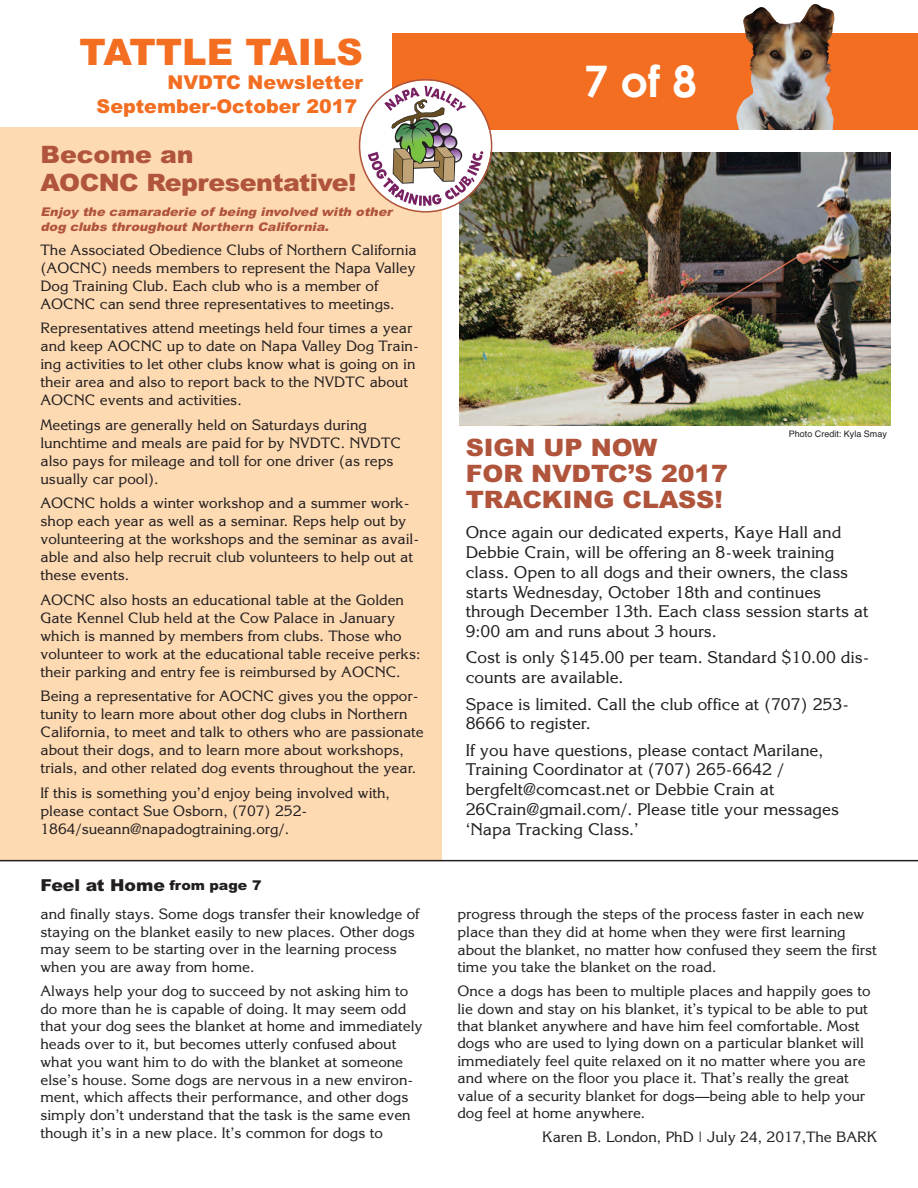
<style>
.page{position:relative;width:918px;height:1188px;background:#fff}
.page>*{position:absolute;margin:0;border:0;box-sizing:border-box;transform-origin:0 0}
.t1{font:700 43.5px "Century Gothic";color:#fff}
.t2{font:900 36.6px "Arial";color:#f36e21}
.t3{font:900 24px/25.8px "Arial";letter-spacing:-.005em;color:#b0543b;scale:1.05 1}
.t4{font:900 19.05px/23.7px "Arial";color:#f36e21;text-align:right}
.t5{font:16.5px/19.8px "Korinna";color:#231f20}
.t6{font:900 16.5px "Arial";letter-spacing:-.005em;color:#231f20;scale:1.05 1}
.t7{font:14.7px/18px "Korinna";color:#231f20}
.t8{font:italic 900 12px/15.3px "Arial";color:#b0543b;scale:1.05 1}
.t9{font:9px "Helvetica";color:#231f20}
.s1{font-size:13.5px}
</style>
<div class="page">
<div style="left:393px;top:33px;width:525px;height:97px;background:#f36e21"></div>
<img style="left:736px;top:4px;width:99px;height:126px">
<div style="left:0;top:127px;width:442px;height:732px;background:#fedab3"></div>
<img style="left:460px;top:153px;width:431px;height:272px">
<img style="left:359px;top:79px;width:133px;height:134px">
<hr style="left:0;top:860px;width:918px;height:1px;background:#231f20">
<h2 class="t2" style="left:79px;top:31px;width:285px">TATTLE TAILS</h2>
<p class="t4" style="left:97px;top:71px;width:268px">NVDTC Newsletter<br>September-October 2017</p>
<h3 class="t3" style="left:41px;top:141px;width:303px;line-height:28.2px">Become an<br>AOCNC Representative!</h3>
<p class="t8" style="left:41px;top:204px;width:340px">Enjoy the camaraderie of being involved with other dog clubs throughout Northern California.</p>
<p class="t7" style="left:40px;top:241px;width:378px">The Associated Obedience Clubs of Northern California (AOCNC) needs members to represent the Napa Valley Dog Training Club. Each club who is a member of AOCNC can send three representatives to meetings.</p>
<p class="t7" style="left:40px;top:319px;width:380px">Representatives attend meetings held four times a year and keep AOCNC up to date on Napa Valley Dog Train&shy;ing activities to let other clubs know what is going on in their area and also to report back to the NVDTC about AOCNC events and activities.</p>
<p class="t7" style="left:40px;top:416px;width:362px">Meetings are generally held on Saturdays during lunchtime and meals are paid for by NVDTC. NVDTC also pays for mileage and toll for one driver (as reps usually car pool).</p>
<p class="t7" style="left:40px;top:494px;width:380px">AOCNC holds a winter workshop and a summer work&shy;shop each year as well as a seminar. Reps help out by volunteering at the workshops and the seminar as avail&shy;able and also help recruit club volunteers to help out at these events.</p>
<p class="t7" style="left:40px;top:590px;width:382px">AOCNC also hosts an educational table at the Golden Gate Kennel Club held at the Cow Palace in January which is manned by members from clubs. Those who volunteer to work at the educational table receive perks: their parking and entry fee is reimbursed by AOCNC.</p>
<p class="t7" style="left:40px;top:687px;width:385px">Being a representative for AOCNC gives you the oppor&shy;tunity to learn more about other dog clubs in Northern California, to meet and talk to others who are passionate about their dogs, and to learn more about workshops, trials, and other related dog events throughout the year.</p>
<p class="t7" style="left:40px;top:783px;width:351px">If this is something you’d enjoy being involved with, please contact Sue Osborn, (707) 252-<br>1864/sueann@napadogtraining.org/.</p>
<p class="t6" style="left:41px;top:875px;width:212px">Feel at Home <span class="s1">from page 7</span></p>
<p class="t7" style="left:40px;top:905px;width:381px;line-height:17.5px">and finally stays. Some dogs transfer their knowledge of staying on the blanket easily to new places. Other dogs may seem to be starting over in the learning process when you are away from home.</p>
<p class="t7" style="left:40px;top:982px;width:384px">Always help your dog to succeed by not asking him to do more than he is capable of doing. It may seem odd that your dog sees the blanket at home and immediately heads over to it, but becomes utterly confused about what you want him to do with the blanket at someone else’s house. Some dogs are nervous in a new environ&shy;ment, which affects their performance, and other dogs simply don’t understand that the task is the same even though it’s in a new place. It’s common for dogs to</p>
<h1 class="t1" style="left:584px;top:57px;width:115px">7of8</h1>
<h3 class="t3" style="left:466px;top:435px;width:251px">SIGN UP NOW<br>FOR NVDTC’S 2017<br>TRACKING CLASS!</h3>
<p class="t9" style="left:789px;top:428px;width:100px">Photo Credit: Kyla Smay</p>
<p class="t5" style="left:466px;top:523px;width:404px">Once again our dedicated experts, Kaye Hall and Debbie Crain, will be offering an 8-week training class. Open to all dogs and their owners, the class starts Wednesday, October 18th and continues through December 13th. Each class session starts at 9:00 am and runs about 3 hours.</p>
<p class="t5" style="left:466px;top:648px;width:405px">Cost is only $145.00 per team. Standard $10.00 dis&shy;counts are available.</p>
<p class="t5" style="left:466px;top:694px;width:385px">Space is limited. Call the club office at (707) 253-<br>8666 to register.</p>
<p class="t5" style="left:466px;top:740px;width:375px">If you have questions, please contact Marilane, Training Coordinator at (707) 265-6642 / bergfelt@comcast.net or Debbie Crain at 26Crain@gmail.com/. Please title your messages ‘Napa Tracking Class.’</p>
<p class="t7" style="left:457px;top:905px;width:421px">progress through the steps of the process faster in each new place than they did at home when they were first learning about the blanket, no matter how confused they seem the first time you take the blanket on the road.</p>
<p class="t7" style="left:457px;top:982px;width:415px;line-height:17.4px">Once a dogs has been to multiple places and happily goes to lie down and stay on his blanket, it’s typical to be able to put that blanket anywhere and have him feel comfortable. Most dogs who are used to lying down on a particular blanket will immediately feel quite relaxed on it no matter where you are and where on the floor you place it. That’s really the great value of a security blanket for dogs—being able to help your dog feel at home anywhere.</p>
<p class="t7" style="left:542px;top:1128px;width:337px">Karen B. London, PhD | July 24, 2017,The BARK</p>
</div>
